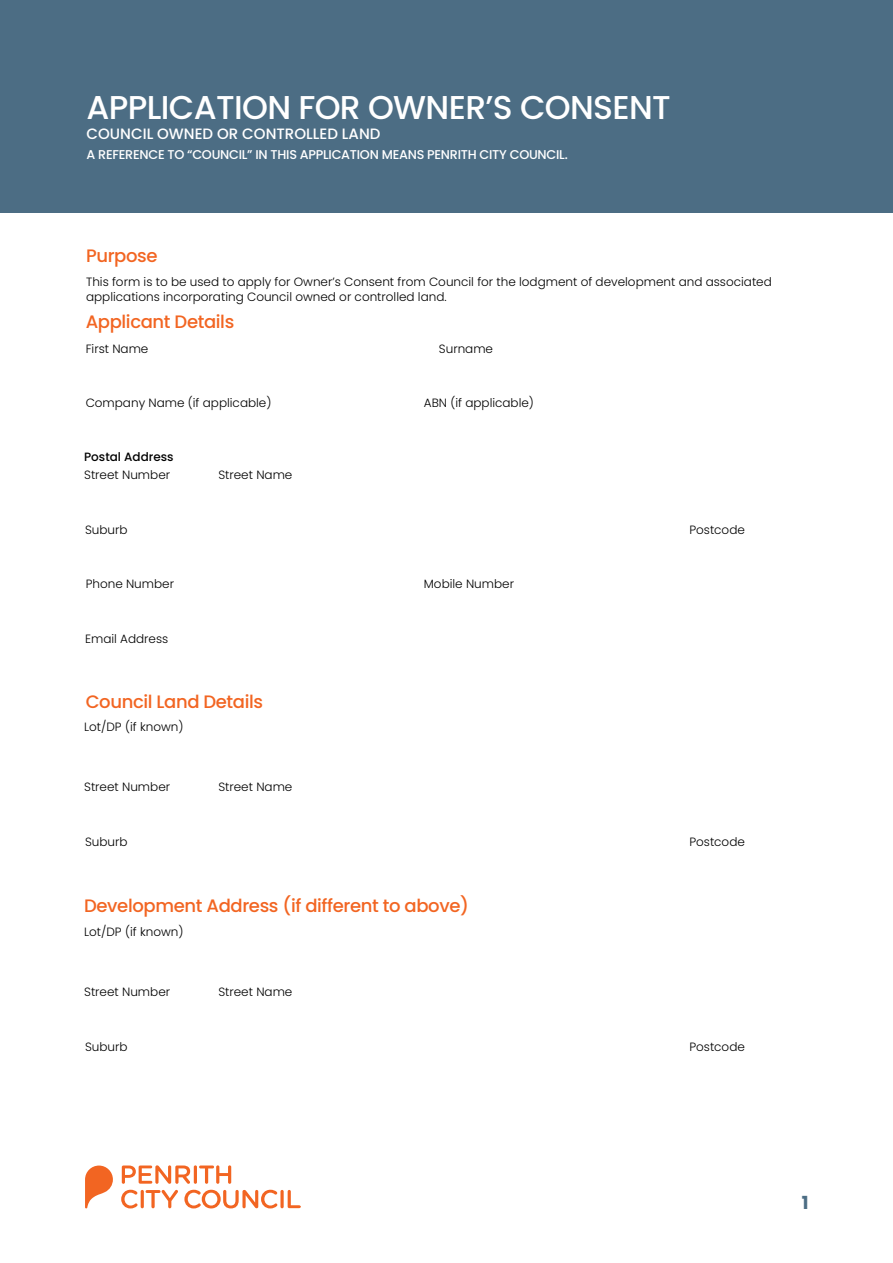
<style>
.page{position:relative;width:893px;height:1263px;background:#fff}
.page>*{position:absolute;margin:0;border:0;box-sizing:border-box;transform-origin:0 0}
.Section_Heading{font:500 33px "Poppins";letter-spacing:-.02em;color:#fff}
.Section_Sub_Heading{font:500 18px "Poppins";letter-spacing:-.02em;color:#f26522}
.t1{font:700 18px "Poppins";color:#4c6d84}
.Section_Heading-2{font:500 15px "Poppins";color:#fff}
.Section_Heading-3{font:500 12.75px "Poppins";letter-spacing:-.02em;color:#fff}
.Section_Body_Text{font:300 12px/15px "Poppins";color:#000}
.Section_Body_Text-2{font:500 12px "Poppins";color:#000}
</style>
<div class="page">
<svg style="left:122px;top:1165px;width:109px;height:19px"></svg>
<svg style="left:121px;top:1190px;width:180px;height:18px"></svg>
<svg style="left:85px;top:1165px;width:28px;height:43px"></svg>
<div style="left:0;top:0;width:893px;height:213px;background:#4c6d84"></div>
<h1 class="Section_Heading" style="left:87px;top:88px;width:586px">APPLICATION FOR OWNER’S CONSENT</h1>
<h1 class="Section_Heading-2" style="left:87px;top:125px;width:295px">COUNCIL OWNED OR CONTROLLED LAND</h1>
<h1 class="Section_Heading-3" style="left:87px;top:147px;width:483px">A REFERENCE TO “COUNCIL” IN THIS APPLICATION MEANS PENRITH CITY COUNCIL.</h1>
<p class="Section_Sub_Heading" style="left:86px;top:245px;width:73px">Purpose</p>
<p class="Section_Body_Text" style="left:86px;top:274px;width:687px">This form is to be used to apply for Owner’s Consent from Council for the lodgment of development and associated applications incorporating Council owned or controlled land.</p>
<p class="Section_Sub_Heading" style="left:86px;top:311px;width:150px">Applicant Details</p>
<p class="Section_Body_Text" style="left:86px;top:341px;width:64px">First Name</p>
<p class="Section_Body_Text" style="left:439px;top:341px;width:56px">Surname</p>
<p class="Section_Body_Text" style="left:86px;top:395px;width:187px">Company Name (if applicable)</p>
<p class="Section_Body_Text" style="left:424px;top:395px;width:112px">ABN (if applicable)</p>
<p class="Section_Body_Text-2" style="left:84px;top:450px;width:91px">Postal Address</p>
<p class="Section_Body_Text" style="left:84px;top:468px;width:87px">Street Number</p>
<p class="Section_Body_Text" style="left:218px;top:468px;width:76px">Street Name</p>
<p class="Section_Body_Text" style="left:85px;top:523px;width:44px">Suburb</p>
<p class="Section_Body_Text" style="left:689px;top:523px;width:57px">Postcode</p>
<p class="Section_Body_Text" style="left:86px;top:576px;width:90px">Phone Number</p>
<p class="Section_Body_Text" style="left:424px;top:576px;width:92px">Mobile Number</p>
<p class="Section_Body_Text" style="left:85px;top:631px;width:85px">Email Address</p>
<p class="Section_Sub_Heading" style="left:86px;top:691px;width:179px">Council Land Details</p>
<p class="Section_Body_Text" style="left:84px;top:720px;width:101px">Lot/DP (if known)</p>
<p class="Section_Body_Text" style="left:84px;top:780px;width:87px">Street Number</p>
<p class="Section_Body_Text" style="left:85px;top:835px;width:44px">Suburb</p>
<p class="Section_Body_Text" style="left:218px;top:780px;width:76px">Street Name</p>
<p class="Section_Sub_Heading" style="left:84px;top:896px;width:386px">Development Address (if different to above)</p>
<p class="Section_Body_Text" style="left:84px;top:924px;width:101px">Lot/DP (if known)</p>
<p class="Section_Body_Text" style="left:84px;top:984px;width:87px">Street Number</p>
<p class="Section_Body_Text" style="left:85px;top:1039px;width:44px">Suburb</p>
<p class="Section_Body_Text" style="left:218px;top:984px;width:76px">Street Name</p>
<p class="Section_Body_Text" style="left:689px;top:835px;width:57px">Postcode</p>
<p class="Section_Body_Text" style="left:689px;top:1039px;width:57px">Postcode</p>
<h2 class="t1" style="left:802px;top:1192px;width:8px">1</h2>
</div>
